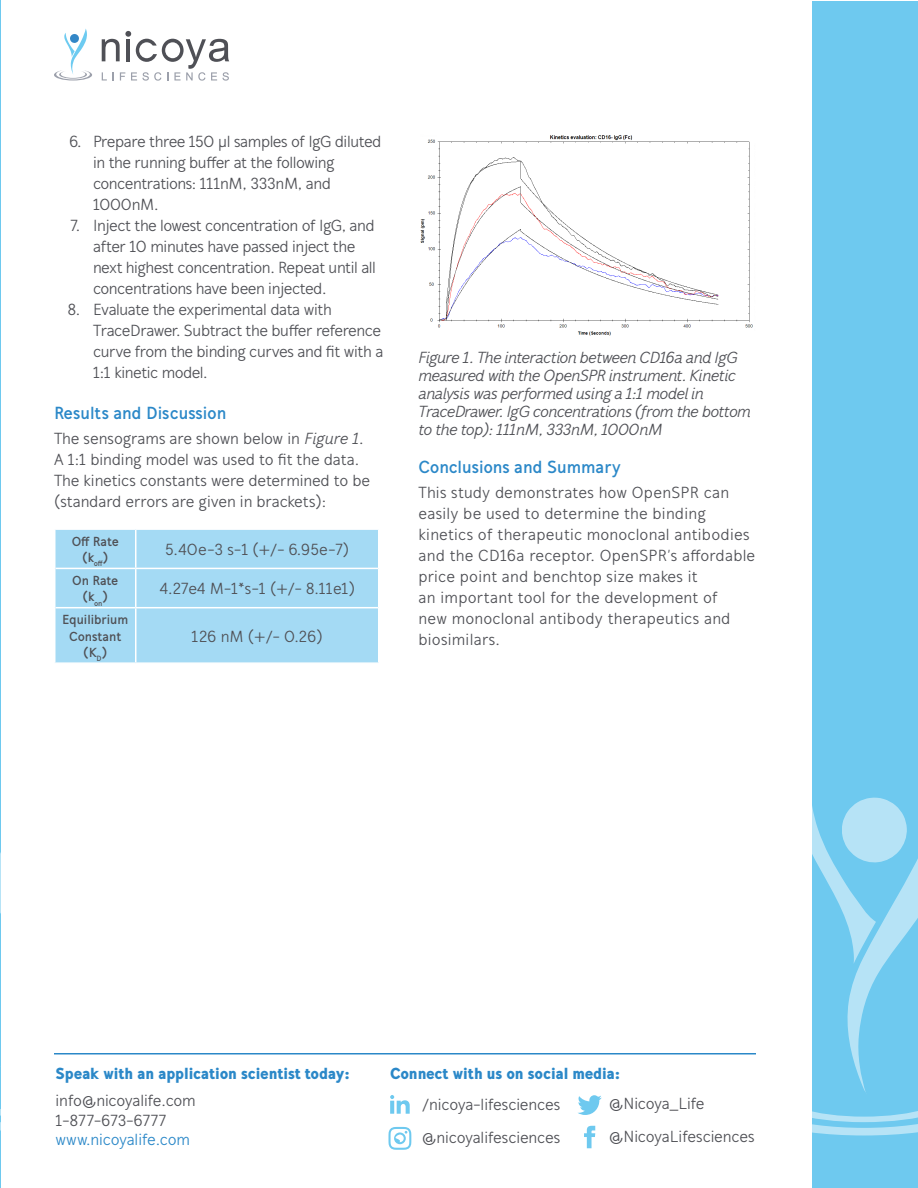
<style>
.page{position:relative;width:918px;height:1188px;background:#fff}
.page>*{position:absolute;margin:0;border:0;box-sizing:border-box;transform-origin:0 0}
.t1{font:700 18px "Mucho Sans";color:#2b88c8}
.ContentText-Grey{font:16.5px/21px "Mucho Sans";letter-spacing:-.01em;color:#4f5055}
.ContentText-Grey-2{font:16.5px/21px "Mucho Sans";letter-spacing:.015em;color:#4f5055}
.FigureText{font:italic 16.5px/18px "Mucho Sans";letter-spacing:-.03em;color:#4f5055}
.ContentText-Grey-3{font:16.5px/21px "Mucho Sans";letter-spacing:-.03em;color:#4f5055}
.t2{font:900 16.5px "Mucho Sans";color:#2b88c8}
.TableText-Grey{font:16.5px "Mucho Sans";color:#4f5055}
.TableText-GreyBold{font:700 13.5px/16.2px "Mucho Sans";letter-spacing:-.005em;color:#4f5055;text-align:center}
.s1{font-style:italic}
.s2{color:#2b88c8}
</style>
<div class="page">
<hr style="left:0;top:0;width:1px;height:1188px;background:#6ec9ef">
<div style="left:812px;top:2px;width:106px;height:1186px;background:#6ec9ef"></div>
<svg style="left:725px;top:797px;width:193px;height:338px"></svg>
<svg style="left:102px;top:31px;width:127px;height:50px"></svg>
<svg style="left:54px;top:29px;width:38px;height:52px"></svg>
<hr style="left:54px;top:1053px;width:702px;height:1px;background:#2b88c8">
<svg style="left:584px;top:1126px;width:11px;height:22px"></svg>
<svg style="left:578px;top:1095px;width:24px;height:20px"></svg>
<svg style="left:390px;top:1095px;width:20px;height:19px"></svg>
<svg style="left:388px;top:1127px;width:23px;height:23px"></svg>
<div style="left:56px;top:530px;width:322px;height:132px;background:#a4daf4"></div>
<hr style="left:56px;top:568px;width:80px;height:1px;background:#fff">
<hr style="left:136px;top:568px;width:242px;height:1px;background:#fff">
<hr style="left:135px;top:530px;width:1px;height:38px;background:#fff">
<hr style="left:135px;top:569px;width:1px;height:38px;background:#fff">
<hr style="left:56px;top:607px;width:80px;height:1px;background:#fff">
<hr style="left:136px;top:607px;width:242px;height:1px;background:#fff">
<hr style="left:135px;top:608px;width:1px;height:54px;background:#fff">
<img style="left:420px;top:139px;width:333px;height:197px">
<img style="left:503px;top:135px;width:250px;height:6px">
<div style="left:437px;top:111px;width:66px;height:30px;background:#fff"></div>
<p class="ContentText-Grey" style="left:69px;top:131px;width:14px">6.</p>
<p class="ContentText-Grey" style="left:93px;top:131px;width:290px;text-indent:-22px">1 Prepare three 150 µl samples of IgG diluted in the running buffer at the following concentrations: 111nM, 333nM, and<br>1000nM.</p>
<p class="ContentText-Grey-3" style="left:93px;top:215px;width:285px;text-indent:-22px">7. Inject the lowest concentration of IgG, and after 10 minutes have passed inject the next highest concentration. Repeat until all concentrations have been injected.</p>
<p class="ContentText-Grey" style="left:93px;top:299px;width:292px;text-indent:-22px">7 Evaluate the experimental data with TraceDrawer. Subtract the buffer reference curve from the binding curves and fit with a 1:1 kinetic model.</p>
<p class="ContentText-Grey" style="left:68px;top:299px;width:14px">8.</p>
<p class="t1" style="left:54px;top:402px;width:174px">Results and Discussion</p>
<p class="ContentText-Grey" style="left:54px;top:428px;width:318px">The sensograms are shown below in <span class="s1">Figure 1</span>.<br>A 1:1 binding model was used to fit the data.<br>The kinetics constants were determined to be (standard errors are given in brackets):</p>
<p class="TableText-GreyBold" style="left:72px;top:533px;width:49px">Off Rate (k<sub>off</sub>)</p>
<p class="TableText-Grey" style="left:165px;top:540px;width:186px">5.40e-3 s-1 (+/- 6.95e-7)</p>
<p class="TableText-GreyBold" style="left:72px;top:572px;width:48px">On Rate (k<sub>on</sub>)</p>
<p class="TableText-Grey" style="left:159px;top:579px;width:197px">4.27e4 M-1*s-1 (+/- 8.11e1)</p>
<p class="TableText-GreyBold" style="left:62px;top:611px;width:68px">Equilibrium<br>Constant (K<sub>D</sub>)</p>
<p class="TableText-Grey" style="left:192px;top:627px;width:133px">126 nM (+/- 0.26)</p>
<p class="FigureText" style="left:418px;top:349px;width:334px">Figure 1. The interaction between CD16a and IgG measured with the OpenSPR instrument. Kinetic analysis was performed using a 1:1 model in TraceDrawer. IgG concentrations (from the bottom to the top): 111nM, 333nM, 1000nM</p>
<p class="t1" style="left:418px;top:456px;width:204px">Conclusions and Summary</p>
<p class="ContentText-Grey-2" style="left:418px;top:482px;width:338px">This study demonstrates how OpenSPR can easily be used to determine the binding kinetics of therapeutic monoclonal antibodies and the CD16a receptor. OpenSPR’s affordable price point and benchtop size makes it<br>an important tool for the development of<br>new monoclonal antibody therapeutics and biosimilars.</p>
<p class="t2" style="left:56px;top:1063px;width:296px">Speak with an application scientist today:</p>
<p class="ContentText-Grey" style="left:56px;top:1090px;width:142px;line-height:19.8px">info@nicoyalife.com<br>1-877-673-6777 <span class="s2">www.nicoyalife.com</span></p>
<p class="t2" style="left:390px;top:1063px;width:232px">Connect with us on social media:</p>
<p class="ContentText-Grey" style="left:609px;top:1093px;width:97px">@Nicoya_Life</p>
<p class="ContentText-Grey" style="left:609px;top:1126px;width:147px">@NicoyaLifesciences</p>
<p class="ContentText-Grey" style="left:422px;top:1094px;width:139px">/nicoya-lifesciences</p>
<p class="ContentText-Grey" style="left:422px;top:1127px;width:139px">@nicoyalifesciences</p>
</div>
